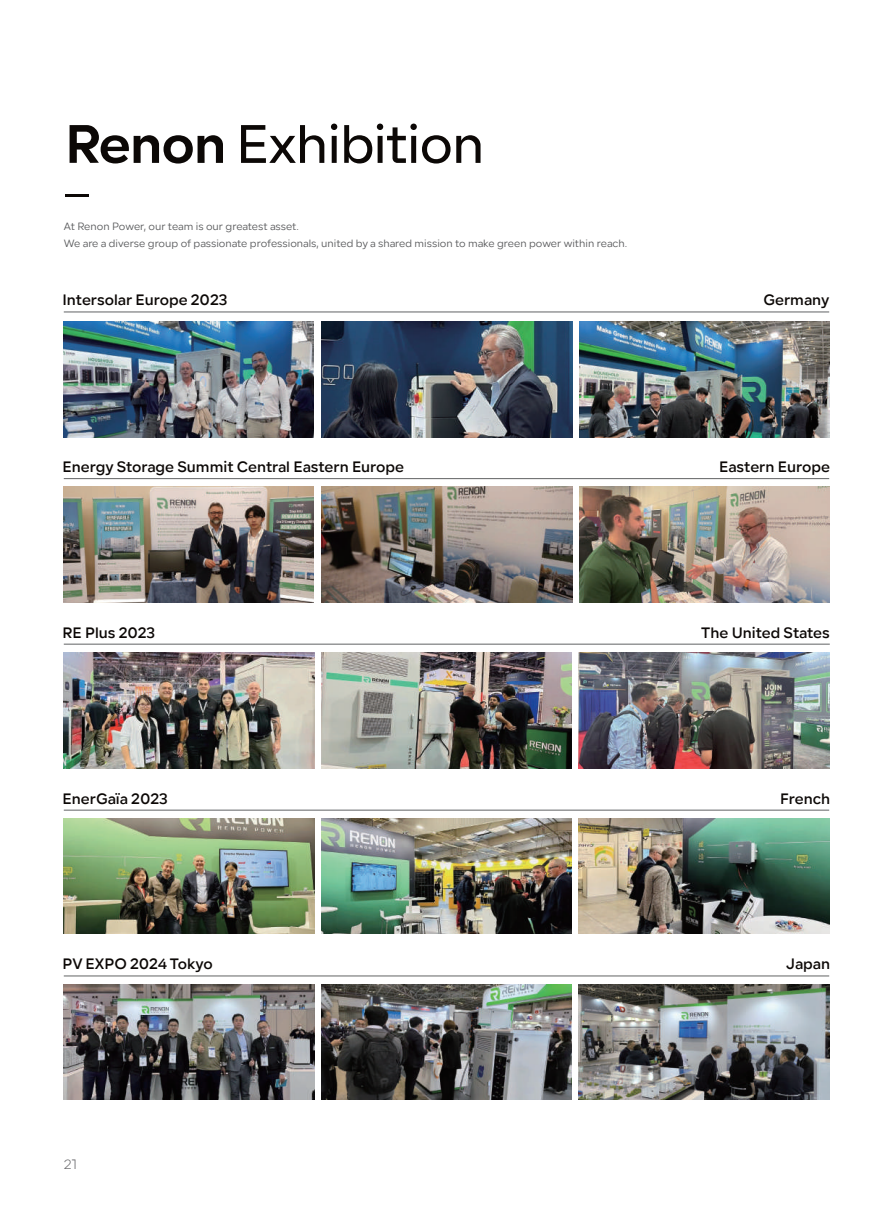
<style>
.page{position:relative;width:893px;height:1212px;background:#fff}
.page>*{position:absolute;margin:0;border:0;box-sizing:border-box;transform-origin:0 0}
.t1{font:500 54px "Lama Sans";letter-spacing:-.02em;color:#0c0806}
.t2{font:600 15.3px "Lama Sans";color:#0c0806}
.t3{font:300 13.5px "Lama Sans";color:#636366}
.t4{font:10.5px/16.5px "Lama Sans";color:#57585a}
.s1{font-weight:700}
</style>
<div class="page">
<hr style="left:65px;top:194px;width:24px;height:3px;background:#0c0806">
<hr style="left:64px;top:312px;width:765px;height:1px;background:#616364">
<hr style="left:64px;top:478px;width:765px;height:1px;background:#616364">
<hr style="left:64px;top:644px;width:766px;height:1px;background:#616364">
<img style="left:64px;top:653px;width:250px;height:115px">
<img style="left:579px;top:653px;width:250px;height:115px">
<img style="left:321px;top:653px;width:251px;height:115px">
<hr style="left:64px;top:810px;width:765px;height:1px;background:#616364">
<img style="left:64px;top:818px;width:250px;height:116px">
<img style="left:321px;top:818px;width:251px;height:116px">
<img style="left:579px;top:818px;width:250px;height:116px">
<hr style="left:64px;top:976px;width:765px;height:1px;background:#616364">
<img style="left:64px;top:984px;width:250px;height:116px">
<img style="left:321px;top:984px;width:251px;height:116px">
<img style="left:579px;top:984px;width:250px;height:116px">
<img style="left:322px;top:486px;width:250px;height:116px">
<img style="left:64px;top:486px;width:250px;height:116px">
<img style="left:579px;top:486px;width:250px;height:116px">
<img style="left:64px;top:322px;width:250px;height:115px">
<img style="left:322px;top:322px;width:250px;height:115px">
<img style="left:579px;top:322px;width:250px;height:115px">
<h1 class="t1" style="left:65px;top:104px;width:421px"><span class="s1">Renon</span> Exhibition</h1>
<p class="t4" style="left:64px;top:218px;width:565px">At Renon Power, our team is our greatest asset.<br>We are a diverse group of passionate professionals, united by a shared mission to make green power within reach.</p>
<p class="t2" style="left:62px;top:288px;width:166px">Intersolar Europe 2023</p>
<p class="t2" style="left:63px;top:455px;width:343px">Energy Storage Summit Central Eastern Europe</p>
<p class="t2" style="left:63px;top:621px;width:94px">RE Plus 2023</p>
<p class="t2" style="left:63px;top:787px;width:107px">EnerGaïa 2023</p>
<p class="t2" style="left:63px;top:952px;width:152px">PV EXPO 2024 Tokyo</p>
<p class="t3" style="left:64px;top:1155px;width:15px">21</p>
<p class="t2" style="left:763px;top:288px;width:67px">Germany</p>
<p class="t2" style="left:719px;top:455px;width:112px">Eastern Europe</p>
<p class="t2" style="left:701px;top:621px;width:130px">The United States</p>
<p class="t2" style="left:780px;top:787px;width:52px">French</p>
<p class="t2" style="left:786px;top:952px;width:45px">Japan</p>
</div>
